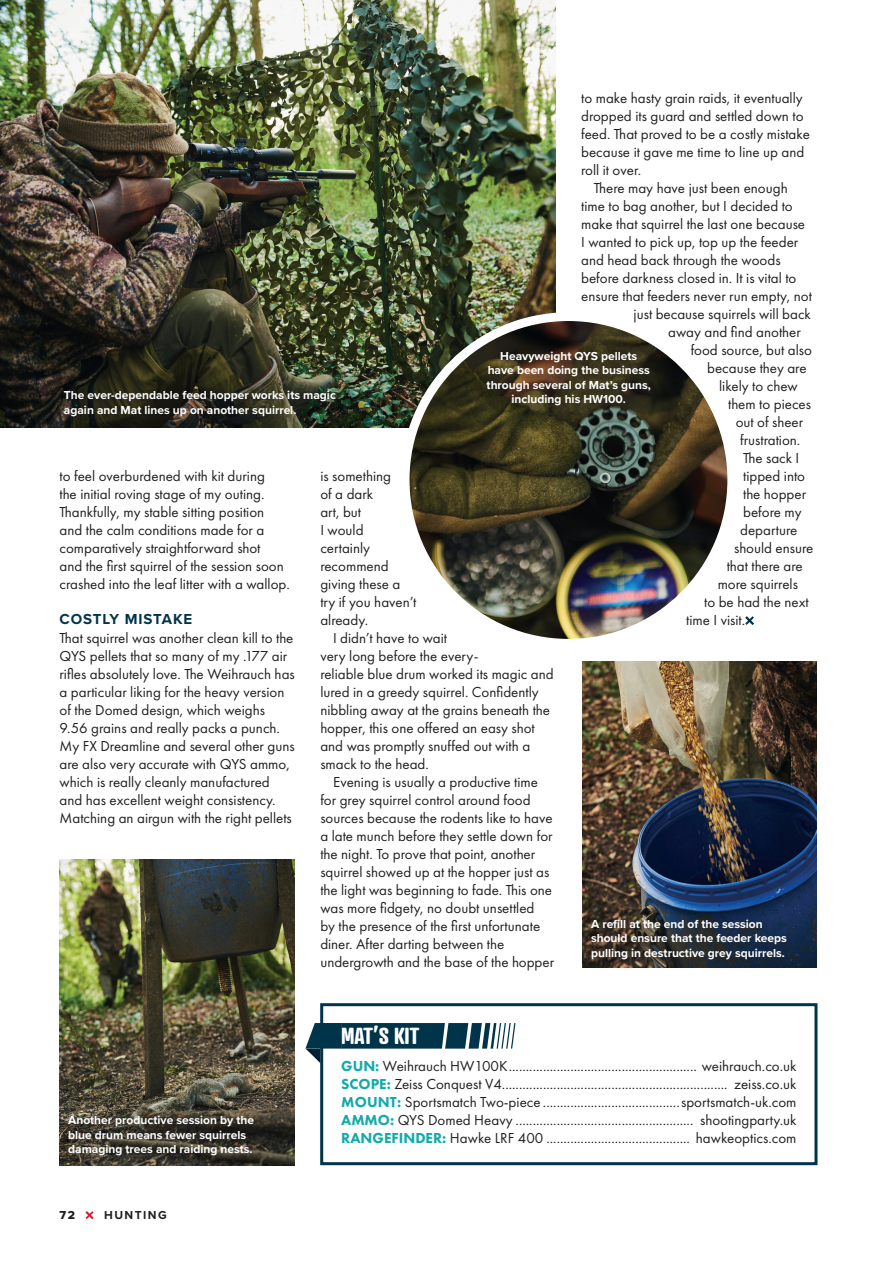
<style>
.page{position:relative;width:893px;height:1263px;background:#fff}
.page>*{position:absolute;margin:0;border:0;box-sizing:border-box;transform-origin:0 0}
.BOX_X-HEAD{font:700 22.5px "Atrament";color:#fff}
.BODY{font:15px/18px "Futura PT";color:#231f20}
.BOX_BODY{font:15px "Futura PT";color:#231f20}
.BOX_BODY-2{font:800 15px "Futura PT";color:#13aaaa}
.X-HEAD{font:700 15px "Proxima Nova";letter-spacing:.06em;color:#00344b}
.t1{font:700 12px/14.4px "Proxima Nova";color:#fff}
.t2{font:700 12px "Proxima Nova";letter-spacing:.12em;color:#231f20}
.t3{font:12px "Proxima Nova Extrabld";color:#231f20}
.s1{font-weight:800;color:#13aaaa}
.s2{font-weight:400;color:#231f20}
</style>
<div class="page">
<div style="left:320px;top:1003px;width:497px;height:162px;border:3px solid #00344b"></div>
<div style="left:304px;top:1048px;width:18px;height:17px;background:#231f20;opacity:.75"></div>
<svg style="left:305px;top:1023px;width:210px;height:40px"></svg>
<img style="left:0;top:0;width:556px;height:427px">
<img style="left:60px;top:859px;width:235px;height:306px">
<img style="left:582px;top:661px;width:235px;height:306px">
<svg style="left:745px;top:616px;width:9px;height:9px"></svg>
<img style="left:405px;top:317px;width:327px;height:326px;border-radius:163px">
<div style="left:401px;top:312px;width:335px;height:336px;border:9px solid #fff;border-radius:50%"></div>
<div style="left:61px;top:387px;width:286px;height:41px;background:#231f20;opacity:.75"></div>
<div style="left:65px;top:1112px;width:201px;height:55px;background:#231f20;opacity:.75"></div>
<div style="left:588px;top:916px;width:210px;height:55px;background:#231f20;opacity:.75"></div>
<div style="left:484px;top:348px;width:178px;height:69px;background:#231f20;opacity:.75"></div>
<svg style="left:85px;top:1211px;width:9px;height:8px"></svg>
<p class="BODY" style="left:581px;top:89px;width:230px">to make hasty grain raids, it eventually dropped its guard and settled down to feed. That proved to be a costly mistake because it gave me time to line up and roll it over.</p>
<p class="BODY" style="left:594px;top:179px;width:195px">There may have just been enough</p>
<p class="BODY" style="left:581px;top:197px;width:213px">time to bag another, but I decided to</p>
<p class="BODY" style="left:581px;top:215px;width:226px">make that squirrel the last one because</p>
<p class="BODY" style="left:581px;top:233px;width:219px">I wanted to pick up, top up the feeder</p>
<p class="BODY" style="left:581px;top:251px;width:201px">and head back through the woods</p>
<p class="BODY" style="left:581px;top:269px;width:217px">before darkness closed in. It is vital to</p>
<p class="BODY" style="left:581px;top:287px;width:232px">ensure that feeders never run empty, not</p>
<p class="BODY" style="left:634px;top:305px;width:179px">just because squirrels will back</p>
<p class="BODY" style="left:668px;top:323px;width:134px">away and find another</p>
<p class="BODY" style="left:691px;top:341px;width:123px">food source, but also</p>
<p class="BODY" style="left:707px;top:359px;width:101px">because they are</p>
<p class="BODY" style="left:719px;top:377px;width:80px">likely to chew</p>
<p class="BODY" style="left:728px;top:395px;width:84px">them to pieces</p>
<p class="BODY" style="left:736px;top:413px;width:69px">out of sheer</p>
<p class="BODY" style="left:740px;top:431px;width:62px">frustration.</p>
<p class="BODY" style="left:743px;top:449px;width:58px">The sack I</p>
<p class="BODY" style="left:743px;top:467px;width:63px">tipped into</p>
<p class="BODY" style="left:743px;top:485px;width:64px">the hopper</p>
<p class="BODY" style="left:743px;top:503px;width:60px">before my</p>
<p class="BODY" style="left:740px;top:521px;width:59px">departure</p>
<p class="BODY" style="left:734px;top:539px;width:81px">should ensure</p>
<p class="BODY" style="left:727px;top:557px;width:78px">that there are</p>
<p class="BODY" style="left:718px;top:575px;width:82px">more squirrels</p>
<p class="BODY" style="left:704px;top:593px;width:106px">to be had the next</p>
<p class="BODY" style="left:686px;top:611px;width:61px">time I visit.</p>
<p class="t1" style="left:487px;top:349px;width:166px;text-align:center">Heavyweight QYS pellets have been doing the business through several of Mat’s guns, including his HW100.</p>
<p class="t1" style="left:64px;top:388px;width:274px">The ever-dependable feed hopper works its magic again and Mat lines up on another squirrel.</p>
<p class="BODY" style="left:60px;top:467px;width:232px">to feel overburdened with kit during<br>the initial roving stage of my outing.<br>Thankfully, my stable sitting position and the calm conditions made for a comparatively straightforward shot<br>and the first squirrel of the session soon crashed into the leaf litter with a wallop.</p>
<p class="X-HEAD" style="left:60px;top:607px;width:134px">COSTLY MISTAKE</p>
<p class="BODY" style="left:60px;top:629px;width:237px">That squirrel was another clean kill to the QYS pellets that so many of my .177 air rifles absolutely love. The Weihrauch has a particular liking for the heavy version of the Domed design, which weighs 9.56 grains and really packs a punch.<br>My FX Dreamline and several other guns are also very accurate with QYS ammo, which is really cleanly manufactured and has excellent weight consistency.<br>Matching an airgun with the right pellets</p>
<p class="BODY" style="left:320px;top:467px;width:98px">is something<br>of a dark<br>art, but<br>I would certainly recommend giving these a try if you haven’t already.</p>
<p class="BODY" style="left:320px;top:629px;width:235px;text-indent:13px">I didn’t have to wait<br>very long before the every-<br>reliable blue drum worked its magic and lured in a greedy squirrel. Confidently nibbling away at the grains beneath the hopper, this one offered an easy shot and was promptly snuffed out with a smack to the head.</p>
<p class="BODY" style="left:320px;top:773px;width:235px;text-indent:13px">Evening is usually a productive time for grey squirrel control around food sources because the rodents like to have a late munch before they settle down for the night. To prove that point, another squirrel showed up at the hopper just as the light was beginning to fade. This one was more fidgety, no doubt unsettled<br>by the presence of the first unfortunate diner. After darting between the undergrowth and the base of the hopper</p>
<p class="t1" style="left:591px;top:916px;width:197px">A refill at the end of the session should ensure that the feeder keeps pulling in destructive grey squirrels.</p>
<p class="t1" style="left:68px;top:1113px;width:187px">Another productive session by the blue drum means fewer squirrels damaging trees and raiding nests.</p>
<p class="t3" style="left:60px;top:1206px;width:17px">72</p>
<p class="t2" style="left:104px;top:1206px;width:64px">HUNTING</p>
<p class="BOX_X-HEAD" style="left:341px;top:1021px;width:80px">MAT’S KIT</p>
<p class="BOX_BODY" style="left:341px;top:1057px;width:457px"><span class="s1">GUN:</span> Weihrauch HW100K....................................................... weihrauch.co.uk</p>
<p class="BOX_BODY" style="left:341px;top:1075px;width:162px"><span class="s1">SCOPE:</span> Zeiss Conquest V4</p>
<p class="BOX_BODY" style="left:734px;top:1075px;width:64px">zeiss.co.uk</p>
<p class="BOX_BODY" style="left:341px;top:1093px;width:457px"><span class="s1">MOUNT:</span> Sportsmatch Two-piece ........................................sportsmatch-uk.com</p>
<p class="BOX_BODY" style="left:341px;top:1111px;width:457px"><span class="s1">AMMO:</span> QYS Domed Heavy .................................................... shootingparty.uk</p>
<p class="BOX_BODY-2" style="left:341px;top:1128px;width:204px">RANGEFINDER: <span class="s2">Hawke LRF 400</span></p>
<p class="BOX_BODY" style="left:696px;top:1129px;width:102px">hawkeoptics.com</p>
</div>
